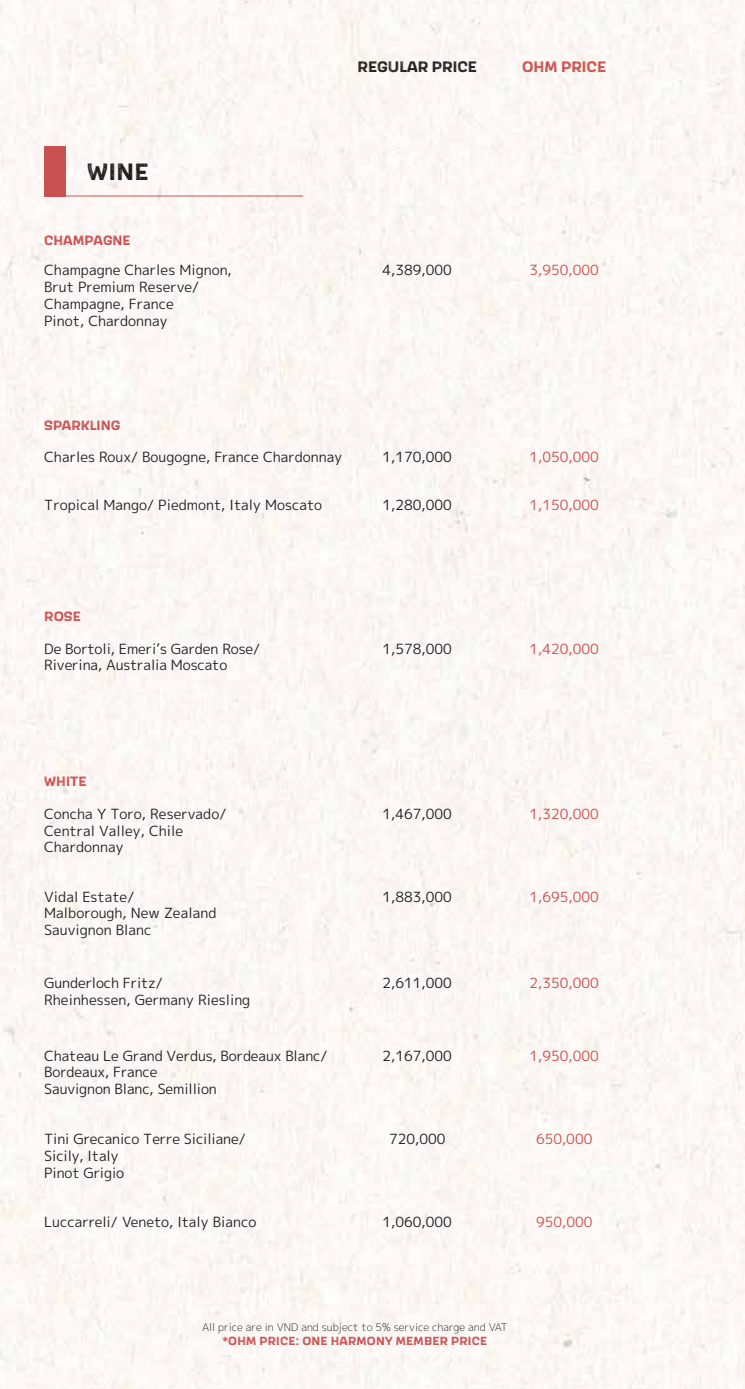
<style>
.page{position:relative;width:745px;height:1389px;background:#fff}
.page>*{position:absolute;margin:0;border:0;box-sizing:border-box;transform-origin:0 0}
.t1{font:700 24.5px "Scarlet Wood";color:#231f20}
.t2{font:700 15.75px "Scarlet Wood";color:#231f20}
.t3{font:700 15.75px "Scarlet Wood";color:#ca5151}
.t4{font:14px/16.8px "Mplus 1 p";color:#231f20}
.t5{font:14px "Mplus 1 p";color:#ca5151}
.t6{font:700 14px "Scarlet Wood";color:#ca5151}
.t7{font:700 12.25px "Scarlet Wood";letter-spacing:.02em;color:#ca5151}
.t8{font:300 10.5px "Mplus 1 p";color:#231f20}
</style>
<div class="page">
<hr style="left:44px;top:196px;width:259px;height:1px;background:#ca5151">
<div style="left:44px;top:146px;width:22px;height:50px;background:#ca5151"></div>
<h1 class="t1" style="left:87px;top:155px;width:63px">WINE</h1>
<p class="t6" style="left:44px;top:230px;width:88px">CHAMPAGNE</p>
<p class="t2" style="left:357px;top:56px;width:121px">REGULAR PRICE</p>
<p class="t3" style="left:522px;top:56px;width:85px">OHM PRICE</p>
<p class="t4" style="left:44px;top:262px;width:189px">Champagne Charles Mignon,<br>Brut Premium Reserve/<br>Champagne, France<br>Pinot, Chardonnay</p>
<p class="t4" style="left:382px;top:262px;width:71px">4,389,000</p>
<p class="t5" style="left:529px;top:260px;width:71px">3,950,000</p>
<p class="t6" style="left:44px;top:415px;width:78px">SPARKLING</p>
<p class="t4" style="left:44px;top:449px;width:299px">Charles Roux/ Bougogne, France Chardonnay</p>
<p class="t5" style="left:529px;top:447px;width:71px">1,050,000</p>
<p class="t4" style="left:382px;top:449px;width:71px">1,170,000</p>
<p class="t4" style="left:44px;top:496px;width:279px">Tropical Mango/ Piedmont, Italy Moscato</p>
<p class="t4" style="left:382px;top:496px;width:71px">1,280,000</p>
<p class="t5" style="left:529px;top:495px;width:71px">1,150,000</p>
<p class="t6" style="left:44px;top:606px;width:38px">ROSE</p>
<p class="t4" style="left:44px;top:640px;width:217px">De Bortoli, Emeri’s Garden Rose/<br>Riverina, Australia Moscato</p>
<p class="t4" style="left:382px;top:640px;width:71px">1,578,000</p>
<p class="t5" style="left:529px;top:639px;width:71px">1,420,000</p>
<p class="t6" style="left:44px;top:772px;width:44px">WHITE</p>
<p class="t4" style="left:44px;top:805px;width:183px">Concha Y Toro, Reservado/<br>Central Valley, Chile<br>Chardonnay</p>
<p class="t5" style="left:529px;top:804px;width:71px">1,320,000</p>
<p class="t4" style="left:382px;top:805px;width:71px">1,467,000</p>
<p class="t4" style="left:44px;top:888px;width:173px">Vidal Estate/<br>Malborough, New Zealand<br>Sauvignon Blanc</p>
<p class="t4" style="left:382px;top:888px;width:71px">1,883,000</p>
<p class="t5" style="left:529px;top:886px;width:71px">1,695,000</p>
<p class="t4" style="left:44px;top:975px;width:207px">Gunderloch Fritz/<br>Rheinhessen, Germany Riesling</p>
<p class="t4" style="left:382px;top:975px;width:71px">2,611,000</p>
<p class="t5" style="left:529px;top:973px;width:71px">2,350,000</p>
<p class="t4" style="left:44px;top:1047px;width:284px">Chateau Le Grand Verdus, Bordeaux Blanc/<br>Bordeaux, France<br>Sauvignon Blanc, Semillion</p>
<p class="t4" style="left:382px;top:1047px;width:71px">2,167,000</p>
<p class="t5" style="left:529px;top:1046px;width:71px">1,950,000</p>
<p class="t4" style="left:44px;top:1130px;width:203px">Tini Grecanico Terre Siciliane/<br>Sicily, Italy<br>Pinot Grigio</p>
<p class="t4" style="left:389px;top:1130px;width:58px">720,000</p>
<p class="t5" style="left:535px;top:1129px;width:58px">650,000</p>
<p class="t4" style="left:44px;top:1214px;width:213px">Luccarreli/ Veneto, Italy Bianco</p>
<p class="t4" style="left:382px;top:1214px;width:71px">1,060,000</p>
<p class="t5" style="left:535px;top:1212px;width:58px">950,000</p>
<p class="t8" style="left:202px;top:1319px;width:307px">All price are in VND and subject to 5% service charge and VAT</p>
<p class="t7" style="left:222px;top:1332px;width:266px">*OHM PRICE: ONE HARMONY MEMBER PRICE</p>
</div>
